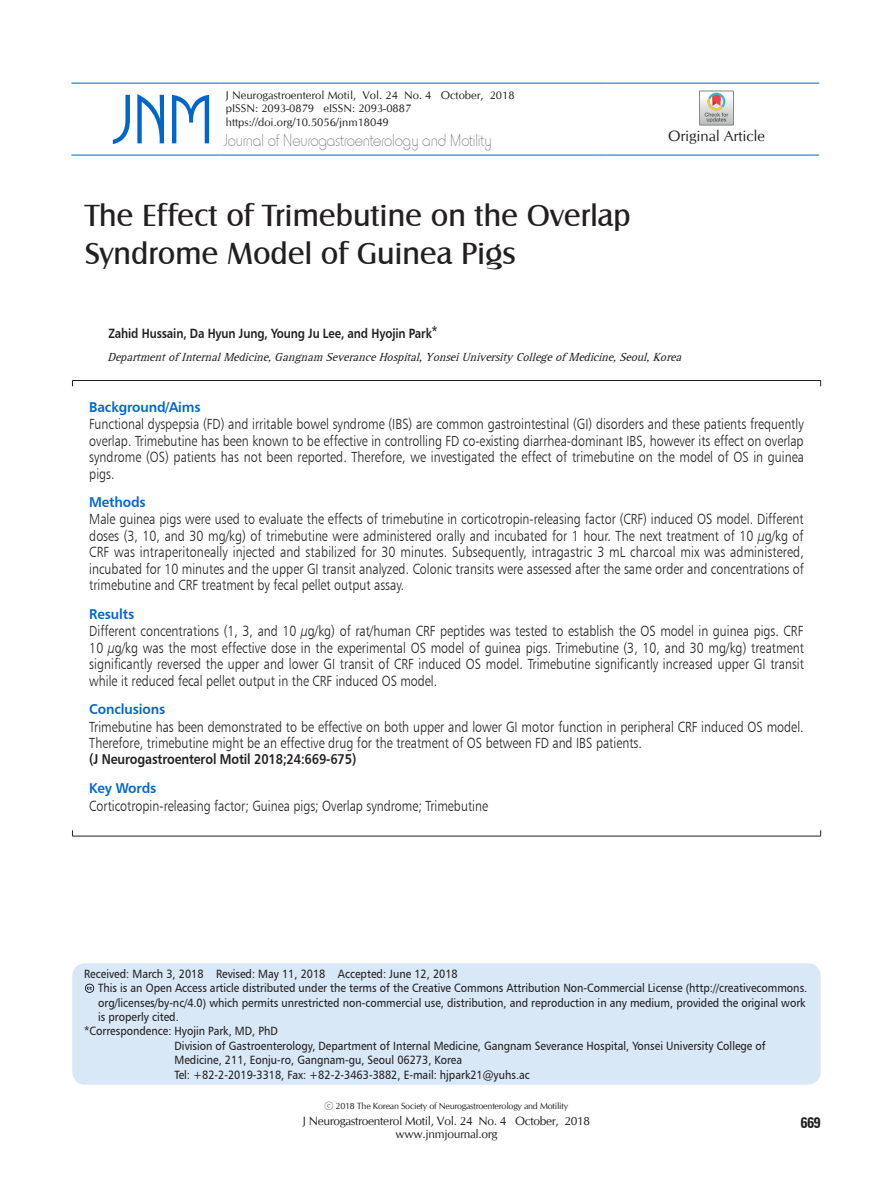
<style>
.page{position:relative;width:893px;height:1191px;background:#fff}
.page>*{position:absolute;margin:0;border:0;box-sizing:border-box;transform-origin:0 0}
.t1{font:500 64.5px "Busorama IT Cby BT";color:#06c}
.t2{font:31.5px/37.8px "Castle T";color:#231f20}
.t3{font:18px "Horatio D Ligh";letter-spacing:-.015em;color:#787878;scale:.9 1}
.t4{font:15.3px "Univeconbol";color:#231f20}
.t5{font:15px "CG Omega";letter-spacing:-.01em;color:#231f20}
.t6{font:14.7px/16.5px "Humanist 777 BT Light B";color:#231f20;text-align:justify;scale:.85 1}
.t7{font:14.25px "Humanist 777 BT Bold B";letter-spacing:-.01em;color:#06c;scale:.95 1}
.t8{font:14.25px "Humanist 777 BT Bold B";letter-spacing:-.01em;color:#231f20;scale:.87 1}
.t9{font:13.5px "Humanist 777 BT Bold B";letter-spacing:-.01em;color:#231f20;scale:.85 1}
.t10{font:12px "Humanist 777 BT Roman B";color:#231f20;scale:.9 1}
.t11{font:italic 12px "Rotisser";color:#231f20}
.t12{font:12px/13.5px "CG Omega";letter-spacing:-.025em;color:#231f20;text-align:center}
.t13{font:11.25px/13.5px "CG Omega";color:#231f20}
.t14{font:9px "CG Omega";letter-spacing:-.025em;color:#231f20}
.s1{font-family:"Batang Che"}
</style>
<div class="page">
<hr style="left:71px;top:83px;width:148px;height:1px;background:#06c">
<hr style="left:71px;top:155px;width:148px;height:1px;background:#06c">
<hr style="left:219px;top:83px;width:378px;height:1px;background:#06c">
<svg style="left:597px;top:83px;width:17px;height:1px"></svg>
<hr style="left:614px;top:83px;width:205px;height:1px;background:#06c">
<hr style="left:614px;top:155px;width:205px;height:1px;background:#06c">
<svg style="left:597px;top:155px;width:17px;height:1px"></svg>
<hr style="left:219px;top:155px;width:378px;height:1px;background:#06c">
<div style="left:699px;top:91px;width:35px;height:34px;border:1px solid #888688"></div>
<svg style="left:699px;top:91px;width:34px;height:34px"></svg>
<div style="left:72px;top:963px;width:749px;height:121px;background:#d9e8f7;border-radius:13px"></div>
<svg style="left:85px;top:983px;width:10px;height:10px"></svg>
<hr style="left:72px;top:380px;width:749px;height:1px;background:#231f20">
<hr style="left:72px;top:836px;width:749px;height:1px;background:#231f20">
<h1 class="t1" style="left:112px;top:81px;width:102px">JNM</h1>
<p class="t13" style="left:226px;top:89px;width:290px">J Neurogastroenterol Motil, Vol. 24 No. 4 October, 2018 pISSN: 2093-0879 eISSN: 2093-0887 https://doi.org/10.5056/jnm18049</p>
<p class="t3" style="left:224px;top:130px;width:299px">Journal of Neurogastroenterology and Motility</p>
<h2 class="t2" style="left:85px;top:197px;width:547px">The Effect of Trimebutine on the Overlap<br>Syndrome Model of Guinea Pigs</h2>
<p class="t5" style="left:668px;top:127px;width:98px">Original Article</p>
<p class="t9" style="left:108px;top:325px;width:389px">Zahid Hussain, Da Hyun Jung, Young Ju Lee, and Hyojin Park*</p>
<p class="t11" style="left:107px;top:350px;width:579px">Departmentof InternalMedicine,Gangnam SeveranceHospital,YonseiUniversityCollegeof Medicine,Seoul,Korea</p>
<p class="t7" style="left:89px;top:398px;width:119px">Background/Aims</p>
<p class="t6" style="left:89px;top:415px;width:842px">Functional dyspepsia (FD) and irritable bowel syndrome (IBS) are common gastrointestinal (GI) disorders and these patients frequently overlap. Trimebutine has been known to be effective in controlling FD co-existing diarrhea-dominant IBS, however its effect on overlap syndrome (OS) patients has not been reported. Therefore, we investigated the effect of trimebutine on the model of OS in guinea pigs.</p>
<p class="t7" style="left:89px;top:493px;width:61px">Methods</p>
<p class="t6" style="left:89px;top:511px;width:842px">Male guinea pigs were used to evaluate the effects of trimebutine in corticotropin-releasing factor (CRF) induced OS model. Different doses (3, 10, and 30 mg/kg) of trimebutine were administered orally and incubated for 1 hour. The next treatment of 10 µg/kg of CRF was intraperitoneally injected and stabilized for 30 minutes. Subsequently, intragastric 3 mL charcoal mix was administered, incubated for 10 minutes and the upper GI transit analyzed. Colonic transits were assessed after the same order and concentrations of trimebutine and CRF treatment by fecal pellet output assay.</p>
<p class="t7" style="left:89px;top:604px;width:49px">Results</p>
<p class="t6" style="left:89px;top:622px;width:842px">Different concentrations (1, 3, and 10 µg/kg) of rat/human CRF peptides was tested to establish the OS model in guinea pigs. CRF 10 µg/kg was the most effective dose in the experimental OS model of guinea pigs. Trimebutine (3, 10, and 30 mg/kg) treatment significantly reversed the upper and lower GI transit of CRF induced OS model. Trimebutine significantly increased upper GI transit while it reduced fecal pellet output in the CRF induced OS model.</p>
<p class="t7" style="left:89px;top:700px;width:81px">Conclusions</p>
<p class="t6" style="left:89px;top:718px;width:842px">Trimebutine has been demonstrated to be effective on both upper and lower GI motor function in peripheral CRF induced OS model.<br>Therefore, trimebutine might be an effective drug for the treatment of OS between FD and IBS patients.</p>
<p class="t8" style="left:89px;top:750px;width:309px">(J Neurogastroenterol Motil 2018;24:669-675)</p>
<p class="t7" style="left:89px;top:779px;width:72px">Key Words</p>
<p class="t6" style="left:89px;top:797px;width:471px">Corticotropin-releasing factor; Guinea pigs; Overlap syndrome; Trimebutine</p>
<p class="t10" style="left:84px;top:966px;width:417px">Received: March 3, 2018 Revised: May 11, 2018 Accepted: June 12, 2018</p>
<p class="t10" style="left:98px;top:980px;width:789px">This is an Open Access article distributed under the terms of the Creative Commons Attribution Non-Commercial License (http://creativecommons.</p>
<p class="t10" style="left:98px;top:995px;width:788px">org/licenses/by-nc/4.0) which permits unrestricted non-commercial use, distribution, and reproduction in any medium, provided the original work</p>
<p class="t10" style="left:98px;top:1009px;width:91px">is properly cited.</p>
<p class="t10" style="left:84px;top:1023px;width:217px">*Correspondence: Hyojin Park, MD, PhD</p>
<p class="t10" style="left:175px;top:1038px;width:658px">Division of Gastroenterology, Department of Internal Medicine, Gangnam Severance Hospital, Yonsei University College of</p>
<p class="t10" style="left:175px;top:1052px;width:321px">Medicine, 211, Eonju-ro, Gangnam-gu, Seoul 06273, Korea</p>
<p class="t10" style="left:175px;top:1067px;width:396px">Tel: +82-2-2019-3318, Fax: +82-2-3463-3882, E-mail: hjpark21@yuhs.ac</p>
<p class="t14" style="left:325px;top:1100px;width:245px"><span class="s1">ⓒ</span> 2018 The Korean Society of Neurogastroenterology and Motility</p>
<p class="t12" style="left:303px;top:1114px;width:289px">J Neurogastroenterol Motil, Vol. 24 No. 4 October, 2018 www.jnmjournal.org</p>
<p class="t4" style="left:801px;top:1112px;width:21px">669</p>
</div>
